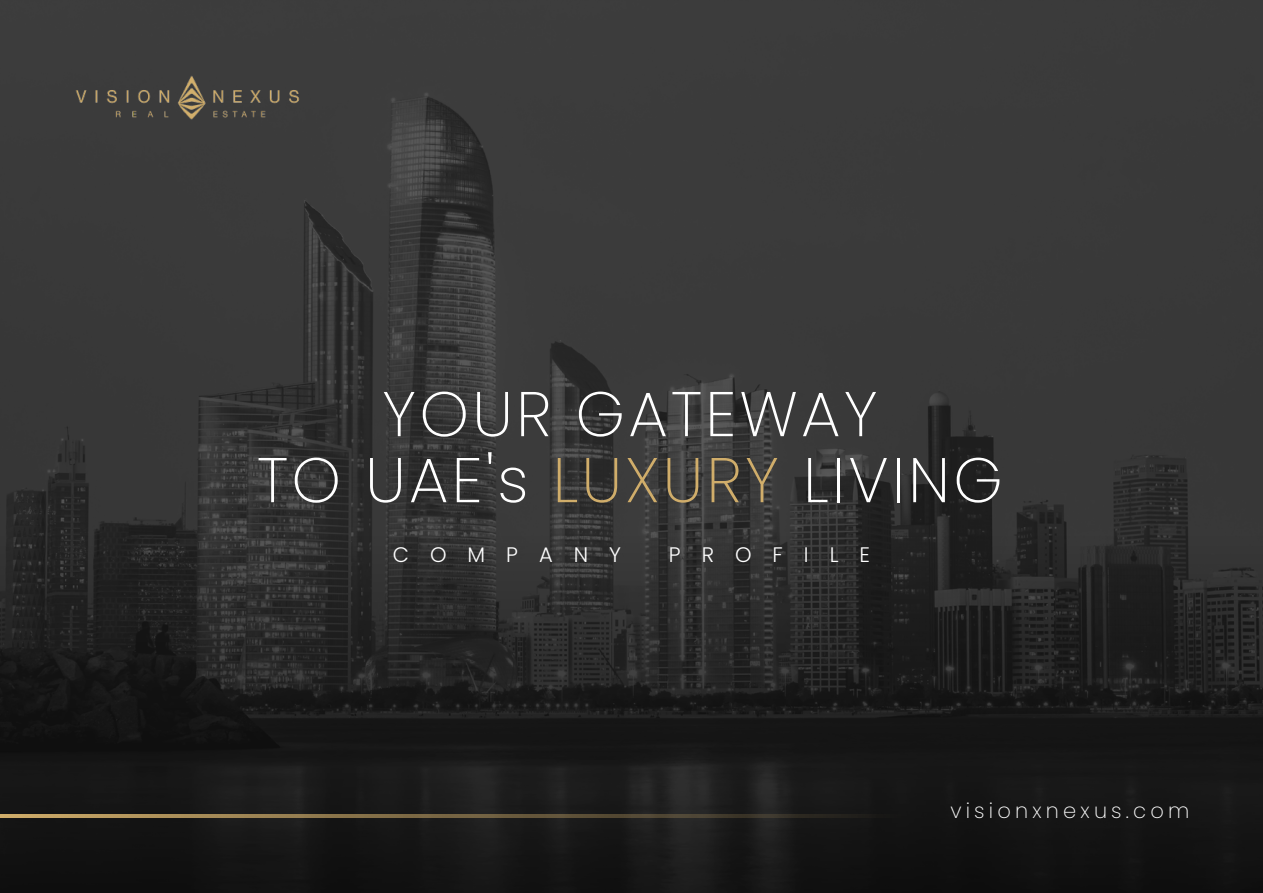
<style>
.page{position:relative;width:1263px;height:893px;background:#fff}
.page>*{position:absolute;margin:0;border:0;box-sizing:border-box;transform-origin:0 0}
.t1{font:200 63px/66px "Poppins";letter-spacing:.05em;color:#fff;text-align:center}
.t2{font:200 21px "Poppins";letter-spacing:.2em;color:#fff}
.t3{font:300 21px "Poppins";letter-spacing:1em;color:#fff}
.s1{color:#d0ad6a}
</style>
<div class="page">
<img style="left:0;top:0;width:1263px;height:518px">
<svg style="left:0;top:518px;width:1263px;height:375px;background:#1f1f1f"></svg>
<svg style="left:0;top:815px;width:900px;height:3px;background:#756442"></svg>
<img style="left:75px;top:75px;width:225px;height:44px">
<p class="t1" style="left:257px;top:381px;width:747px">YOUR GATEWAY<br>TO UAE's <span class="s1">LUXURY</span> LIVING</p>
<p class="t3" style="left:393px;top:542px;width:230px">COMPANY</p>
<p class="t3" style="left:669px;top:542px;width:203px">PROFILE</p>
<p class="t2" style="left:950px;top:798px;width:241px">visionxnexus.com</p>
</div>
